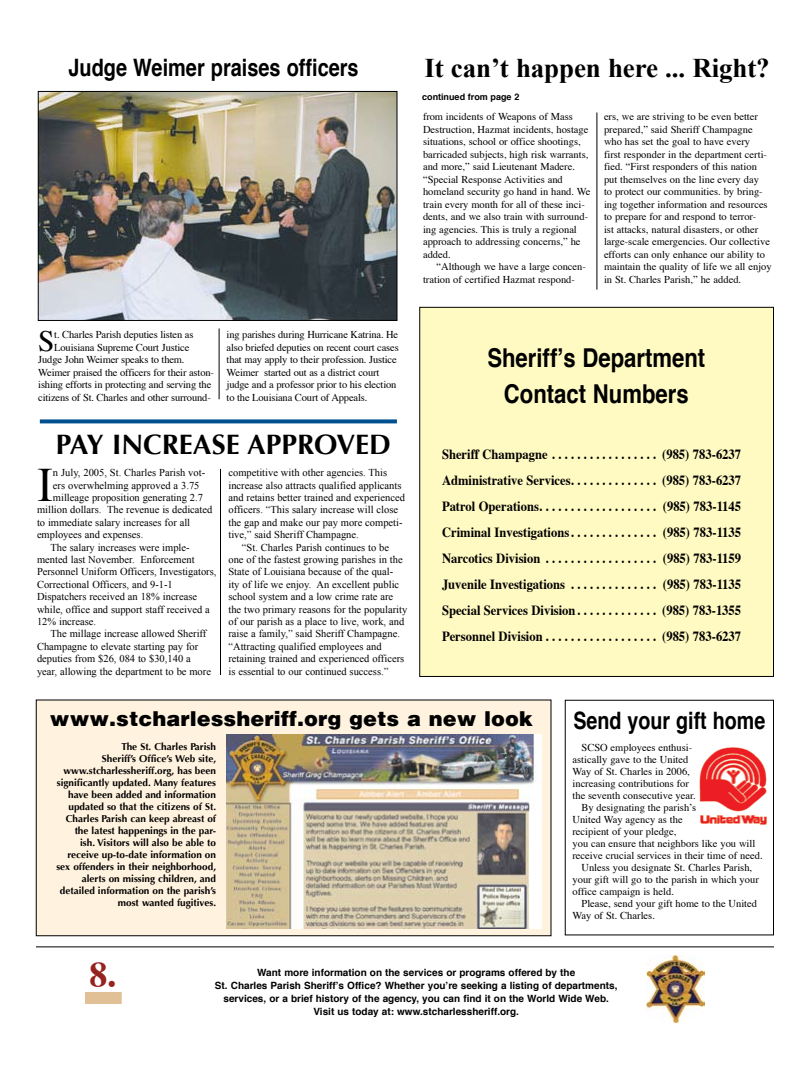
<style>
.page{position:relative;width:810px;height:1080px;background:#fff}
.page>*{position:absolute;margin:0;border:0;box-sizing:border-box;transform-origin:0 0}
.t1{font:48px "Times New Roman";color:#000}
.t2{font:700 36px "Times";color:#95231f}
.t3{font:29.5px "Times";color:#000}
.t4{font:700 28px "Optima";color:#000}
.t5{font:700 27px "Times New Roman";letter-spacing:-.005em;color:#000}
.t6{font:700 26px/36px "Helvetica";color:#000;text-align:center;scale:.85 1}
.t7{font:700 24px "Helvetica";color:#000;scale:.83 1}
.t8{font:700 24px "Helvetica";color:#000;scale:.82 1}
.t9{font:900 21px "Helvetica";color:#000}
.t10{font:700 14px "Times";color:#000;scale:.9 1}
.t11{font:10.5px/12.5px "Times";color:#000}
.t12{font:10.5px "Times New Roman";color:#000}
.t13{font:700 10px/12px "Optima";color:#000;text-align:right}
.t14{font:700 10px/13px "Helvetica";color:#000;text-align:center}
.t15{font:700 9px "Helvetica";color:#000}
</style>
<div class="page">
<div style="left:36px;top:700px;width:515px;height:236px;background:#fff2de"></div>
<div style="left:420px;top:307px;width:354px;height:369px;background:#fffac1"></div>
<div style="left:419px;top:307px;width:355px;height:370px;border:1px solid #000"></div>
<div style="left:85px;top:992px;width:37px;height:12px;background:#e1c096"></div>
<hr style="left:36px;top:947px;width:738px;height:1px;background:#000">
<img style="left:700px;top:747px;width:67px;height:78px">
<img style="left:646px;top:955px;width:58px;height:68px">
<img style="left:40px;top:93px;width:356px;height:226px">
<div style="left:38px;top:91px;width:360px;height:230px;border:1px solid #000"></div>
<svg style="left:40px;top:419px;width:357px;height:4px"></svg>
<hr style="left:220px;top:469px;width:1px;height:206px;background:#000">
<img style="left:226px;top:735px;width:316px;height:193px">
<hr style="left:219px;top:328px;width:1px;height:71px;background:#000">
<hr style="left:597px;top:112px;width:1px;height:178px;background:#000">
<h3 class="t7" style="left:68px;top:46px;width:351px">Judge Weimer praises officers</h3>
<h3 class="t5" style="left:424px;top:52px;width:347px">It can’t happen here ... Right?</h3>
<p class="t11" style="left:423px;top:110px;width:169px">from incidents of Weapons of Mass Destruction, Hazmat incidents, hostage situations, school or office shootings, barricaded subjects, high risk warrants, and more,” said Lieutenant Madere. “Special Response Activities and homeland security go hand in hand. We train every month for all of these inci&shy;dents, and we also train with surround&shy;ing agencies. This is truly a regional approach to addressing concerns,” he added.</p>
<p class="t11" style="left:423px;top:260px;width:165px;text-indent:14px">“Although we have a large concen&shy;tration of certified Hazmat respond-</p>
<p class="t15" style="left:422px;top:89px;width:99px">continued from page 2</p>
<p class="t11" style="left:604px;top:110px;width:169px">ers, we are striving to be even better prepared,” said Sheriff Champagne who has set the goal to have every<br>first responder in the department certi&shy;fied. “First responders of this nation put themselves on the line every day<br>to protect our communities. by bring&shy;ing together information and resources to prepare for and respond to terror-<br>ist attacks, natural disasters, or other large-scale emergencies. Our collective efforts can only enhance our ability to maintain the quality of life we all enjoy in St. Charles Parish,” he added.</p>
<h3 class="t3" style="left:38px;top:313px;width:18px">S</h3>
<p class="t11" style="left:54px;top:327px;width:141px">t. Charles Parish deputies listen as</p>
<p class="t11" style="left:54px;top:340px;width:137px">Louisiana Supreme Court Justice</p>
<p class="t11" style="left:38px;top:353px;width:148px">Judge John Weimer speaks to them.</p>
<p class="t11" style="left:38px;top:365px;width:177px">Weimer praised the officers for their aston-</p>
<p class="t11" style="left:38px;top:378px;width:175px">ishing efforts in protecting and serving the</p>
<p class="t11" style="left:38px;top:390px;width:174px">citizens of St. Charles and other surround-</p>
<p class="t11" style="left:227px;top:327px;width:174px">ing parishes during Hurricane Katrina. He also briefed deputies on recent court cases that may apply to their profession. Justice Weimer started out as a district court judge and a professor prior to his election to the Louisiana Court of Appeals.</p>
<h3 class="t4" style="left:56px;top:429px;width:84px">Pay Increase</h3>
<h3 class="t4" style="left:247px;top:429px;width:38px">Approved</h3>
<h1 class="t1" style="left:37px;top:457px;width:17px">I</h1>
<p class="t12" style="left:53px;top:467px;width:154px">n July, 2005, St. Charles Parish vot-</p>
<p class="t12" style="left:53px;top:479px;width:148px">ers overwhelming approved a 3.75</p>
<p class="t12" style="left:53px;top:491px;width:152px">milleage proposition generating 2.7</p>
<p class="t12" style="left:37px;top:504px;width:177px">million dollars. The revenue is dedicated</p>
<p class="t12" style="left:37px;top:516px;width:155px">to immediate salary increases for all</p>
<p class="t12" style="left:37px;top:529px;width:108px">employees and expenses.</p>
<p class="t12" style="left:51px;top:541px;width:141px">The salary increases were imple-</p>
<p class="t12" style="left:37px;top:553px;width:159px">mented last November. Enforcement</p>
<p class="t12" style="left:37px;top:566px;width:181px">Personnel Uniform Officers, Investigators,</p>
<p class="t12" style="left:37px;top:578px;width:137px">Correctional Officers, and 9-1-1</p>
<p class="t12" style="left:37px;top:591px;width:162px">Dispatchers received an 18% increase</p>
<p class="t12" style="left:37px;top:603px;width:174px">while, office and support staff received a</p>
<p class="t12" style="left:37px;top:615px;width:61px">12% increase.</p>
<p class="t12" style="left:51px;top:628px;width:157px">The millage increase allowed Sheriff</p>
<p class="t12" style="left:37px;top:640px;width:163px">Champagne to elevate starting pay for</p>
<p class="t12" style="left:37px;top:653px;width:155px">deputies from $26, 084 to $30,140 a</p>
<p class="t12" style="left:37px;top:665px;width:176px">year, allowing the department to be more</p>
<p class="t12" style="left:228px;top:467px;width:160px">competitive with other agencies. This</p>
<p class="t12" style="left:228px;top:479px;width:175px">increase also attracts qualified applicants</p>
<p class="t12" style="left:228px;top:491px;width:178px">and retains better trained and experienced</p>
<p class="t12" style="left:228px;top:504px;width:171px">officers. “This salary increase will close</p>
<p class="t12" style="left:228px;top:516px;width:176px">the gap and make our pay more competi-</p>
<p class="t12" style="left:228px;top:529px;width:132px">tive,” said Sheriff Champagne.</p>
<p class="t12" style="left:242px;top:541px;width:149px">“St. Charles Parish continues to be</p>
<p class="t12" style="left:228px;top:553px;width:176px">one of the fastest growing parishes in the</p>
<p class="t12" style="left:228px;top:566px;width:166px">State of Louisiana because of the qual-</p>
<p class="t12" style="left:228px;top:578px;width:172px">ity of life we enjoy. An excellent public</p>
<p class="t12" style="left:228px;top:591px;width:166px">school system and a low crime rate are</p>
<p class="t12" style="left:228px;top:603px;width:180px">the two primary reasons for the popularity</p>
<p class="t12" style="left:228px;top:615px;width:177px">of our parish as a place to live, work, and</p>
<p class="t12" style="left:228px;top:628px;width:173px">raise a family,” said Sheriff Champagne.</p>
<p class="t12" style="left:228px;top:640px;width:155px">“Attracting qualified employees and</p>
<p class="t12" style="left:228px;top:653px;width:177px">retaining trained and experienced officers</p>
<p class="t12" style="left:228px;top:665px;width:161px">is essential to our continued success.”</p>
<h3 class="t6" style="left:487px;top:338px;width:258px">Sheriff’s Department<br>Contact Numbers</h3>
<h3 class="t10" style="left:442px;top:441px;width:122px">Sheriff Champagne .................</h3>
<h3 class="t10" style="left:662px;top:441px;width:89px">(985) 783-6237</h3>
<h3 class="t10" style="left:442px;top:467px;width:148px">Administrative Services .............</h3>
<h3 class="t10" style="left:662px;top:467px;width:89px">(985) 783-6237</h3>
<h3 class="t10" style="left:442px;top:493px;width:113px">Patrol Operations ...................</h3>
<h3 class="t10" style="left:663px;top:493px;width:89px">(985) 783-1145</h3>
<h3 class="t10" style="left:442px;top:519px;width:148px">Criminal Investigations ..............</h3>
<h3 class="t10" style="left:663px;top:519px;width:89px">(985) 783-1135</h3>
<h3 class="t10" style="left:442px;top:545px;width:114px">Narcotics Division ...................</h3>
<h3 class="t10" style="left:663px;top:545px;width:89px">(985) 783-1159</h3>
<h3 class="t10" style="left:442px;top:571px;width:142px">Juvenile Investigations ...............</h3>
<h3 class="t10" style="left:663px;top:571px;width:89px">(985) 783-1135</h3>
<h3 class="t10" style="left:442px;top:597px;width:155px">Special Services Division ............</h3>
<h3 class="t10" style="left:662px;top:597px;width:89px">(985) 783-1355</h3>
<h3 class="t10" style="left:442px;top:623px;width:117px">Personnel Division ..................</h3>
<h3 class="t10" style="left:662px;top:623px;width:89px">(985) 783-6237</h3>
<h3 class="t9" style="left:50px;top:706px;width:485px">www.stcharlessheriff.org gets a new look</h3>
<h3 class="t8" style="left:573px;top:699px;width:236px">Send your gift home</h3>
<p class="t11" style="left:582px;top:741px;width:112px">SCSO employees enthusi-</p>
<p class="t11" style="left:572px;top:753px;width:117px">astically gave to the United</p>
<p class="t11" style="left:572px;top:765px;width:119px">Way of St. Charles in 2006,</p>
<p class="t11" style="left:572px;top:777px;width:118px">increasing contributions for</p>
<p class="t11" style="left:572px;top:789px;width:125px">the seventh consecutive year.</p>
<p class="t11" style="left:582px;top:801px;width:116px">By designating the parish’s</p>
<p class="t11" style="left:572px;top:813px;width:112px">United Way agency as the</p>
<p class="t11" style="left:572px;top:825px;width:106px">recipient of your pledge,</p>
<p class="t11" style="left:572px;top:837px;width:184px">you can ensure that neighbors like you will</p>
<p class="t11" style="left:572px;top:849px;width:192px">receive crucial services in their time of need.</p>
<p class="t11" style="left:582px;top:861px;width:172px">Unless you designate St. Charles Parish,</p>
<p class="t11" style="left:572px;top:873px;width:188px">your gift will go to the parish in which your</p>
<p class="t11" style="left:572px;top:885px;width:103px">office campaign is held.</p>
<p class="t11" style="left:582px;top:897px;width:177px">Please, send your gift home to the United</p>
<p class="t11" style="left:572px;top:909px;width:84px">Way of St. Charles.</p>
<p class="t13" style="left:56px;top:741px;width:161px">The St. Charles Parish<br>Sheriff’s Office’s Web site, www.stcharlessheriff.org, has been significantly updated. Many features have been added and information updated so that the citizens of St.<br>Charles Parish can keep abreast of the latest happenings in the par-<br>ish. Visitors will also be able to receive up-to-date information on sex offenders in their neighborhood, alerts on missing children, and detailed information on the parish’s most wanted fugitives.</p>
<h2 class="t2" style="left:90px;top:940px;width:28px">8.</h2>
<p class="t14" style="left:215px;top:965px;width:404px">Want more information on the services or programs offered by the<br>St. Charles Parish Sheriff’s Office? Whether you’re seeking a listing of departments, services, or a brief history of the agency, you can find it on the World Wide Web.<br>Visit us today at: www.stcharlessheriff.org.</p>
</div>
